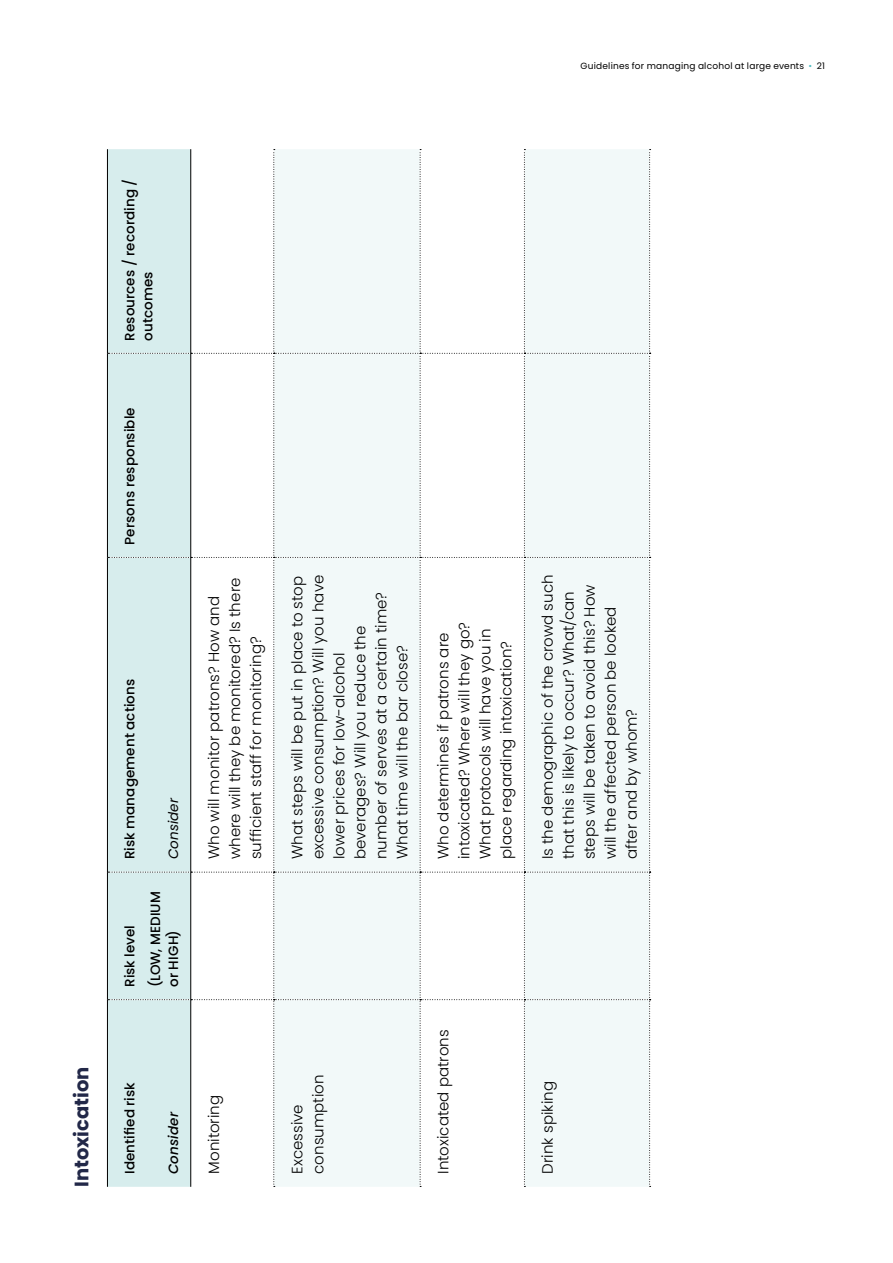
<style>
.page{position:relative;width:893px;height:1263px;background:#fff}
.page>*{position:absolute;margin:0;border:0;box-sizing:border-box;transform-origin:0 0}
.t1{font:700 19.5px "Poppins";color:#222848}
.t2{font:300 15px/21px "Poppins";letter-spacing:.01em;color:#000}
.t3{font:500 13.5px/25.7px "Poppins";letter-spacing:.005em;color:#000}
.t4{font:italic 500 13.5px "Poppins";letter-spacing:.005em;color:#000}
.t5{font:italic 13.5px "Poppins";letter-spacing:.005em;color:#000}
.t6{font:9px "Poppins";letter-spacing:.025em;color:#000}
.s1{color:#52bcc2}
</style>
<div class="page">
<hr style="left:107px;top:1000px;width:1px;height:187px;background:#000">
<hr style="left:107px;top:872px;width:1px;height:128px;background:#000">
<hr style="left:107px;top:557px;width:1px;height:315px;background:#000">
<hr style="left:107px;top:353px;width:1px;height:204px;background:#000">
<hr style="left:107px;top:149px;width:1px;height:204px;background:#000">
<svg style="left:108px;top:149px;width:543px;height:1038px"></svg>
<p class="t6" style="left:580px;top:60px;width:246px">Guidelines for managing alcohol at large events <span class="s1">•</span> 21</p>
<h1 class="t1" style="left:70px;top:1187px;width:121px;rotate:-90deg">Intoxication</h1>
<p class="t3" style="left:121px;top:341px;width:163px;line-height:18px;rotate:-90deg">Resources / recording / outcomes</p>
<p class="t3" style="left:117px;top:545px;width:139px;rotate:-90deg">Persons responsible</p>
<p class="t3" style="left:117px;top:859px;width:182px;rotate:-90deg">Risk management actions</p>
<p class="t5" style="left:165px;top:859px;width:63px;rotate:-90deg">Consider</p>
<p class="t3" style="left:117px;top:987px;width:97px;rotate:-90deg">Risk level (LOW, MEDIUM</p>
<p class="t3" style="left:161px;top:987px;width:58px;rotate:-90deg">or HIGH)</p>
<p class="t2" style="left:203px;top:859px;width:283px;rotate:-90deg">Who will monitor patrons? How and where will they be monitored? Is there sufficient staff for monitoring?</p>
<p class="t2" style="left:287px;top:859px;width:286px;rotate:-90deg">What steps will be put in place to stop excessive consumption? Will you have lower prices for low-alcohol beverages? Will you reduce the number of serves at a certain time?<br>What time will the bar close?</p>
<p class="t3" style="left:117px;top:1174px;width:93px;rotate:-90deg">Identified risk</p>
<p class="t4" style="left:165px;top:1174px;width:63px;rotate:-90deg">Consider</p>
<p class="t2" style="left:203px;top:1174px;width:81px;rotate:-90deg">Monitoring</p>
<p class="t2" style="left:287px;top:1174px;width:101px;rotate:-90deg">Excessive consumption</p>
<p class="t2" style="left:433px;top:859px;width:239px;rotate:-90deg">Who determines if patrons are intoxicated? Where will they go?<br>What protocols will have you in place regarding intoxication?</p>
<p class="t2" style="left:537px;top:859px;width:286px;rotate:-90deg">Is the demographic of the crowd such that this is likely to occur? What/can steps will be taken to avoid this? How will the affected person be looked after and by whom?</p>
<p class="t2" style="left:433px;top:1174px;width:146px;rotate:-90deg">Intoxicated patrons</p>
<p class="t2" style="left:537px;top:1174px;width:95px;rotate:-90deg">Drink spiking</p>
</div>
